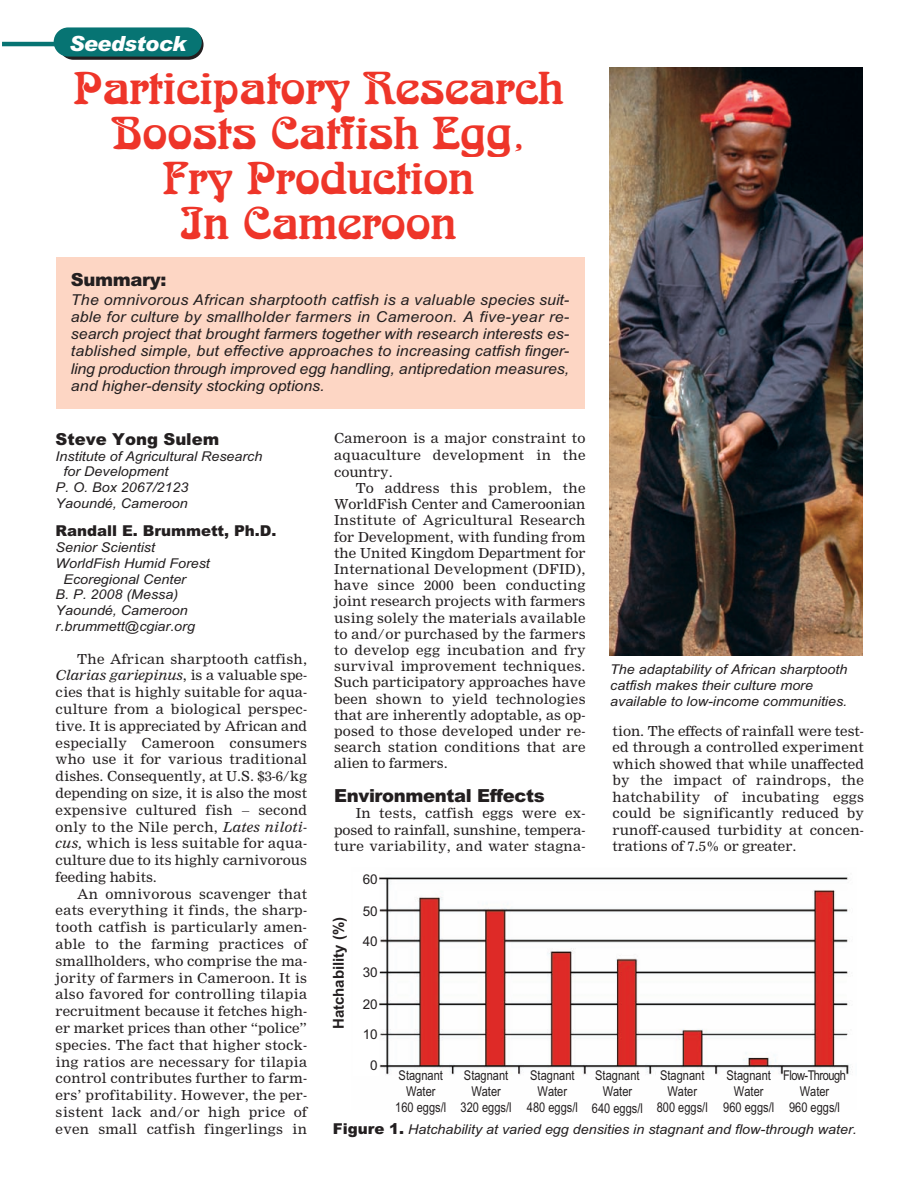
<style>
.page{position:relative;width:918px;height:1188px;background:#fff}
.page>*{position:absolute;margin:0;border:0;box-sizing:border-box;transform-origin:0 0}
.t1{font:45px/45px "Arabia Plain";color:#ee3529;text-align:center}
.t2{font:italic 900 21px "Arial";letter-spacing:-.025em;color:#fff}
.t3{font:900 18px "Arial";letter-spacing:-.02em;color:#231f20}
.t4{font:900 16.5px "Arial";color:#231f20}
.t5{font:italic 15px/17.2px "Arial";color:#231f20;text-align:justify;scale:1.06 1}
.t6{font:900 15px "Arial";color:#231f20}
.t7{font:700 15px "Arial";color:#231f20}
.t8{font:13.5px/16.8px "Nimrod";letter-spacing:.02em;color:#231f20;text-align:justify;scale:1.06 1}
.t9{font:italic 13.5px/15.8px "Arial";color:#231f20;scale:1.06 1}
.t10{font:13.5px/16.2px "Arial Narrow";color:#231f20;text-align:center}
.t11{font:13.5px/16.2px "Arial Narrow";letter-spacing:-.02em;color:#231f20;text-align:center}
.t12{font:13.5px "Arial";color:#231f20}
.s1{font-style:italic}
.s2{font-weight:900;font-style:normal;font-size:15px}
</style>
<div class="page">
<div style="left:56px;top:258px;width:528px;height:151px;background:#fdd6c4"></div>
<hr style="left:2px;top:42px;width:78px;height:4px;background:#077473">
<div style="left:58px;top:30px;width:146px;height:30px;background:#231f20;border-radius:15px"></div>
<div style="left:54px;top:27px;width:148px;height:30px;background:#077473;border-radius:15px"></div>
<img style="left:610px;top:68px;width:253px;height:587px">
<img style="left:379px;top:877px;width:473px;height:199px">
<h2 class="t2" style="left:69px;top:31px;width:118px">Seedstock</h2>
<h1 class="t1" style="left:74px;top:66px;width:492px">Participatory Research<br>Boosts Catfish Egg,<br>Fry Production<br>In Cameroon</h1>
<h3 class="t3" style="left:71px;top:269px;width:97px">Summary:</h3>
<p class="t5" style="left:71px;top:291px;width:472px">The omnivorous African sharptooth catfish is a valuable species suit&shy;able for culture by smallholder farmers in Cameroon. A five-year re&shy;search project that brought farmers together with research interests es&shy;tablished simple, but effective approaches to increasing catfish finger&shy;ling production through improved egg handling, antipredation measures, and higher-density stocking options.</p>
<p class="t4" style="left:56px;top:430px;width:165px">Steve Yong Sulem</p>
<p class="t9" style="left:56px;top:448px;width:197px">Institute of Agricultural Research</p>
<p class="t9" style="left:64px;top:464px;width:101px">for Development</p>
<p class="t9" style="left:56px;top:480px;width:127px">P. O. Box 2067/2123</p>
<p class="t9" style="left:56px;top:495px;width:126px">Yaoundé, Cameroon</p>
<p class="t6" style="left:56px;top:522px;width:222px">Randall E. Brummett, Ph.D.</p>
<p class="t9" style="left:56px;top:540px;width:95px">Senior Scientist</p>
<p class="t9" style="left:56px;top:555px;width:147px">WorldFish Humid Forest</p>
<p class="t9" style="left:64px;top:571px;width:117px">Ecoregional Center</p>
<p class="t9" style="left:56px;top:587px;width:117px">B. P. 2008 (Messa)</p>
<p class="t9" style="left:56px;top:603px;width:126px">Yaoundé, Cameroon</p>
<p class="t9" style="left:56px;top:618px;width:133px">r.brummett@cgiar.org</p>
<p class="t8" style="left:56px;top:651px;width:239px;text-indent:22px">The African sharptooth catfish, <span class="s1">Clarias gariepinus</span>, is a valuable spe&shy;cies that is highly suitable for aqua&shy;culture from a biological perspec&shy;tive. It is appreciated by African and especially Cameroon consumers who use it for various traditional dishes. Consequently, at U.S. $3-6/kg depending on size, it is also the most expensive cultured fish – second only to the Nile perch, <span class="s1">Lates niloti&shy;cus,</span> which is less suitable for aqua&shy;culture due to its highly carnivorous feeding habits.</p>
<p class="t8" style="left:56px;top:886px;width:239px;text-indent:22px">An omnivorous scavenger that eats everything it finds, the sharp&shy;tooth catfish is particularly amen&shy;able to the farming practices of smallholders, who comprise the ma&shy;jority of farmers in Cameroon. It is also favored for controlling tilapia recruitment because it fetches high&shy;er market prices than other “police” species. The fact that higher stock&shy;ing ratios are necessary for tilapia control contributes further to farm&shy;ers’ profitability. However, the per&shy;sistent lack and/or high price of even small catfish fingerlings in</p>
<p class="t8" style="left:334px;top:430px;width:239px">Cameroon is a major constraint to aquaculture development in the country.</p>
<p class="t8" style="left:334px;top:480px;width:239px;line-height:16.2px;text-indent:22px">To address this problem, the WorldFish Center and Cameroonian Institute of Agricultural Research for Development, with funding from the United Kingdom Department for International Development (DFID), have since 2000 been conducting joint research projects with farmers using solely the materials available to and/or purchased by the farmers to develop egg incubation and fry survival improvement techniques.<br>Such participatory approaches have been shown to yield technologies that are inherently adoptable, as op&shy;posed to those developed under re&shy;search station conditions that are alien to farmers.</p>
<h3 class="t3" style="left:334px;top:785px;width:212px">Environmental Effects</h3>
<p class="t8" style="left:334px;top:805px;width:239px;text-indent:22px">In tests, catfish eggs were ex&shy;posed to rainfall, sunshine, tempera&shy;ture variability, and water stagna-</p>
<p class="t9" style="left:610px;top:661px;width:225px">The adaptability of African sharptooth catfish makes their culture more available to low-income communities.</p>
<p class="t8" style="left:613px;top:723px;width:239px">tion. The effects of rainfall were test&shy;ed through a controlled experiment which showed that while unaffected by the impact of raindrops, the hatchability of incubating eggs could be significantly reduced by runoff-caused turbidity at concen&shy;trations of 7.5% or greater.</p>
<p class="t7" style="left:330px;top:1029px;width:114px;rotate:-90deg">Hatchability (%)</p>
<p class="t12" style="left:363px;top:872px;width:17px">60</p>
<p class="t12" style="left:363px;top:903px;width:17px">50</p>
<p class="t12" style="left:363px;top:933px;width:17px">40</p>
<p class="t12" style="left:363px;top:965px;width:17px">30</p>
<p class="t12" style="left:363px;top:996px;width:17px">20</p>
<p class="t12" style="left:363px;top:1026px;width:17px">10</p>
<p class="t12" style="left:370px;top:1058px;width:9px">0</p>
<p class="t10" style="left:395px;top:1067px;width:53px">Stagnant<br>Water<br>160 eggs/l</p>
<p class="t10" style="left:461px;top:1067px;width:53px">Stagnant<br>Water<br>320 eggs/l</p>
<p class="t10" style="left:527px;top:1067px;width:53px">Stagnant<br>Water<br>480 eggs/l</p>
<p class="t10" style="left:592px;top:1068px;width:53px">Stagnant<br>Water<br>640 eggs/l</p>
<p class="t10" style="left:657px;top:1067px;width:53px">Stagnant<br>Water<br>800 eggs/l</p>
<p class="t10" style="left:723px;top:1067px;width:53px">Stagnant<br>Water<br>960 eggs/l</p>
<p class="t11" style="left:783px;top:1067px;width:64px">Flow-Through<br>Water<br>960 eggs/l</p>
<p class="t9" style="left:333px;top:1122px;width:496px"><span class="s2">Figure 1.</span> Hatchability at varied egg densities in stagnant and flow-through water.</p>
</div>
